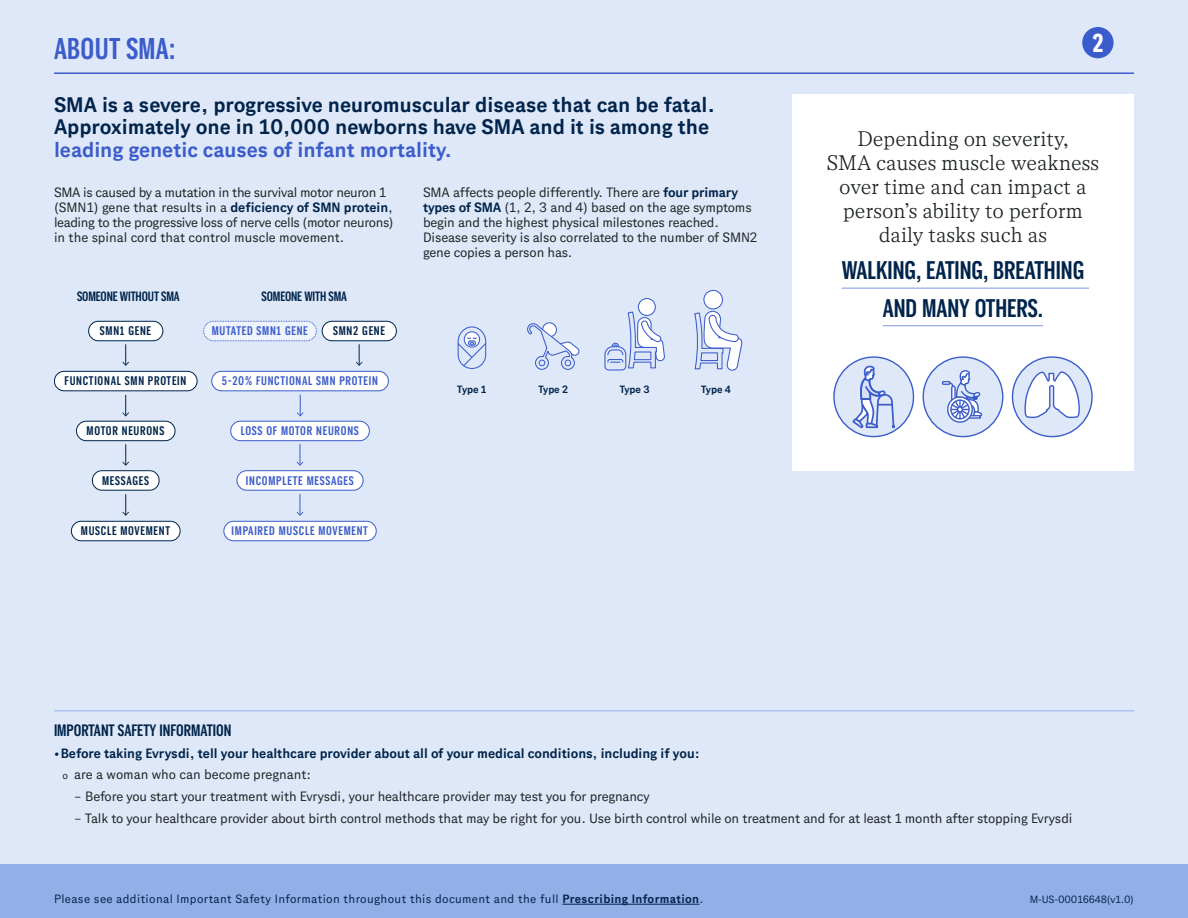
<style>
.page{position:relative;width:1188px;height:918px;background:#fff}
.page>*{position:absolute;margin:0;border:0;box-sizing:border-box;transform-origin:0 0}
.t1{font:700 30px "Gene Condensed";letter-spacing:.01em;color:#3b5ccb}
.t2{font:800 25.95px "Gene Condensed";color:#fff}
.t3{font:700 25.5px/37.5px "Gene Condensed";color:#00244b;text-align:center}
.t4{font:700 21px/22.5px "Gene Sans";color:#00244b}
.t5{font:300 21px/24px "Gene Serif";color:#1e2325;text-align:center}
.t6{font:700 21px "Gene Sans";color:#3b5ccb}
.t7{font:700 16.5px "Gene Condensed";color:#00244b}
.t8{font:13.5px/15px "Gene Sans";letter-spacing:-.01em;color:#1e2325}
.t9{font:700 13.5px/21.8px "Gene Sans";color:#00244b}
.t10{font:700 13.5px "Gene Condensed";letter-spacing:-.01em;color:#00244b}
.t11{font:700 12.45px "Gene Condensed";letter-spacing:.06em;color:#3b5ccb}
.t12{font:700 12.45px "Gene Condensed";letter-spacing:.06em;color:#00244b}
.t13{font:12px "Gene Sans";letter-spacing:.03em;color:#00244b}
.t14{font:700 10.5px "Gene Sans";letter-spacing:-.01em;color:#00244b}
.t15{font:10.5px "Gene Sans";letter-spacing:-.01em;color:#00244b}
.s1{font-weight:700;color:#00244b}
.s2{font-weight:400}
.s3{font-weight:400;font-size:10.5px;color:#1e2325}
.s4{font-weight:400;color:#1e2325}
.s5{font-weight:700}
</style>
<div class="page">
<div style="left:0;top:0;width:1188px;height:864px;background:#dfe8f8"></div>
<div style="left:0;top:864px;width:1188px;height:54px;background:#94afe7"></div>
<div style="left:1082px;top:27px;width:32px;height:31px;background:#3b5ccb;border-radius:50%"></div>
<hr style="left:563px;top:904px;width:137px;height:1px;background:#00244b">
<hr style="left:54px;top:72px;width:1080px;height:2px;background:#3b5ccb">
<hr style="left:54px;top:710px;width:1080px;height:1px;background:#94afe7">
<div style="left:792px;top:94px;width:342px;height:377px;background:#fff"></div>
<hr style="left:842px;top:288px;width:247px;height:1px;background:#94afe7">
<hr style="left:883px;top:325px;width:160px;height:1px;background:#94afe7">
<div style="left:834px;top:357px;width:79px;height:80px;background:#dfe8f8;border-radius:50%"></div>
<svg style="left:851px;top:356px;width:44px;height:81px"></svg>
<div style="left:923px;top:357px;width:80px;height:80px;background:#dfe8f8;border-radius:50%"></div>
<div style="left:923px;top:356px;width:80px;height:81px;border:1px solid #3b5ccb;border-radius:50%"></div>
<svg style="left:948px;top:397px;width:24px;height:25px"></svg>
<div style="left:947px;top:396px;width:26px;height:27px;border:1px solid #3b5ccb;border-radius:50%"></div>
<svg style="left:942px;top:370px;width:41px;height:49px"></svg>
<div style="left:1013px;top:357px;width:79px;height:80px;background:#dfe8f8;border-radius:50%"></div>
<div style="left:1012px;top:356px;width:81px;height:81px;border:1px solid #3b5ccb;border-radius:50%"></div>
<svg style="left:1023px;top:369px;width:58px;height:50px"></svg>
<div style="left:542px;top:322px;width:15px;height:15px;border:1px solid #3b5ccb;border-radius:50%"></div>
<svg style="left:527px;top:323px;width:53px;height:47px"></svg>
<div style="left:638px;top:299px;width:17px;height:16px;background:#fff;border-radius:50%"></div>
<div style="left:638px;top:298px;width:18px;height:18px;border:1px solid #3b5ccb;border-radius:50%"></div>
<svg style="left:604px;top:311px;width:61px;height:59px"></svg>
<svg style="left:694px;top:289px;width:49px;height:82px"></svg>
<svg style="left:457px;top:326px;width:30px;height:43px"></svg>
<div style="left:54px;top:371px;width:143px;height:20px;background:#fff;border-radius:10px"></div>
<div style="left:54px;top:371px;width:144px;height:20px;border:1px solid #00244b;border-radius:10px"></div>
<div style="left:89px;top:321px;width:74px;height:20px;background:#fff;border-radius:10px"></div>
<div style="left:88px;top:321px;width:75px;height:20px;border:1px solid #00244b;border-radius:10px"></div>
<svg style="left:122px;top:344px;width:7px;height:22px"></svg>
<svg style="left:122px;top:395px;width:7px;height:22px"></svg>
<div style="left:76px;top:421px;width:99px;height:20px;background:#fff;border-radius:10px"></div>
<div style="left:76px;top:421px;width:99px;height:20px;border:1px solid #00244b;border-radius:10px"></div>
<svg style="left:122px;top:444px;width:7px;height:22px"></svg>
<div style="left:71px;top:521px;width:109px;height:20px;background:#fff;border-radius:10px"></div>
<div style="left:71px;top:521px;width:110px;height:20px;border:1px solid #00244b;border-radius:10px"></div>
<svg style="left:122px;top:494px;width:7px;height:22px"></svg>
<div style="left:92px;top:471px;width:67px;height:19px;background:#fff;border-radius:9px"></div>
<div style="left:92px;top:470px;width:68px;height:21px;border:1px solid #00244b;border-radius:9px"></div>
<div style="left:322px;top:321px;width:74px;height:20px;background:#fff;border-radius:10px"></div>
<div style="left:322px;top:321px;width:75px;height:20px;border:1px solid #00244b;border-radius:10px"></div>
<div style="left:204px;top:321px;width:112px;height:20px;background:#eff3fb;border-radius:10px"></div>
<div style="left:203px;top:321px;width:114px;height:20px;border:1px dashed #3b5ccb;border-radius:10px"></div>
<svg style="left:356px;top:344px;width:7px;height:22px"></svg>
<div style="left:212px;top:371px;width:176px;height:20px;background:#fff;border-radius:10px"></div>
<div style="left:211px;top:371px;width:178px;height:20px;border:1px solid #3b5ccb;border-radius:10px"></div>
<svg style="left:297px;top:395px;width:7px;height:22px"></svg>
<div style="left:231px;top:421px;width:138px;height:20px;background:#fff;border-radius:10px"></div>
<div style="left:230px;top:421px;width:140px;height:20px;border:1px solid #3b5ccb;border-radius:10px"></div>
<svg style="left:297px;top:444px;width:6px;height:22px"></svg>
<div style="left:224px;top:521px;width:152px;height:20px;background:#fff;border-radius:10px"></div>
<div style="left:223px;top:521px;width:154px;height:20px;border:1px solid #3b5ccb;border-radius:10px"></div>
<svg style="left:297px;top:494px;width:6px;height:22px"></svg>
<div style="left:237px;top:471px;width:126px;height:19px;background:#fff;border-radius:10px"></div>
<div style="left:237px;top:470px;width:127px;height:21px;border:1px solid #3b5ccb;border-radius:10px"></div>
<h1 class="t1" style="left:54px;top:31px;width:123px">ABOUT SMA:</h1>
<h2 class="t2" style="left:1093px;top:28px;width:13px">2</h2>
<h3 class="t4" style="left:54px;top:93px;width:663px">SMA is a severe, progressive neuromuscular disease that can be fatal.<br>Approximately one in 10,000 newborns have SMA and it is among the</h3>
<h3 class="t6" style="left:54px;top:137px;width:400px">leading genetic causes of infant mortality.</h3>
<h3 class="t5" style="left:827px;top:126px;width:274px">Depending on severity,<br>SMA causes muscle weakness over time and can impact a person’s ability to perform daily tasks such as</h3>
<h3 class="t3" style="left:842px;top:251px;width:244px">WALKING, EATING, BREATHING<br>AND MANY OTHERS.</h3>
<p class="t8" style="left:423px;top:185px;width:336px">SMA affects people differently. There are <span class="s1">four primary types of SMA</span> (1, 2, 3 and 4) based on the age symptoms begin and the highest physical milestones reached.<br>Disease severity is also correlated to the number of SMN2 gene copies a person has.</p>
<p class="t8" style="left:54px;top:185px;width:341px">SMA is caused by a mutation in the survival motor neuron 1 (SMN1) gene that results in a <span class="s1">deficiency of SMN protein</span>, leading to the progressive loss of nerve cells (motor neurons) in the spinal cord that control muscle movement.</p>
<p class="t10" style="left:77px;top:288px;width:104px">SOMEONE WITHOUT SMA</p>
<p class="t10" style="left:262px;top:288px;width:87px">SOMEONE WITH SMA</p>
<p class="t11" style="left:212px;top:324px;width:98px">MUTATED SMN1 GENE</p>
<p class="t12" style="left:333px;top:324px;width:53px">SMN2 GENE</p>
<p class="t12" style="left:100px;top:324px;width:53px">SMN1 GENE</p>
<p class="t12" style="left:65px;top:374px;width:123px">FUNCTIONAL SMN PROTEIN</p>
<p class="t11" style="left:222px;top:374px;width:158px">5-20% FUNCTIONAL SMN PROTEIN</p>
<p class="t14" style="left:457px;top:383px;width:31px">Type 1</p>
<p class="t14" style="left:538px;top:383px;width:31px">Type 2</p>
<p class="t14" style="left:620px;top:383px;width:31px">Type 3</p>
<p class="t14" style="left:701px;top:383px;width:31px">Type 4</p>
<p class="t12" style="left:87px;top:424px;width:79px">MOTOR NEURONS</p>
<p class="t11" style="left:241px;top:424px;width:120px">LOSS OF MOTOR NEURONS</p>
<p class="t12" style="left:102px;top:473px;width:48px">MESSAGES</p>
<p class="t11" style="left:246px;top:473px;width:109px">INCOMPLETE MESSAGES</p>
<p class="t12" style="left:81px;top:524px;width:91px">MUSCLE MOVEMENT</p>
<p class="t11" style="left:232px;top:524px;width:138px">IMPAIRED MUSCLE MOVEMENT</p>
<p class="t7" style="left:54px;top:720px;width:179px">IMPORTANT SAFETY INFORMATION</p>
<p class="t9" style="left:62px;top:742px;width:639px;text-indent:-8px"><span class="s2">•</span>Before taking Evrysdi, tell your healthcare provider about all of your medical conditions, including if you: <span class="s3">o</span> <span class="s4">are a woman who can become pregnant:</span></p>
<p class="t8" style="left:75px;top:789px;width:577px">– Before you start your treatment with Evrysdi, your healthcare provider may test you for pregnancy</p>
<p class="t8" style="left:75px;top:810px;width:999px">– Talk to your healthcare provider about birth control methods that may be right for you. Use birth control while on treatment and for at least 1 month after stopping Evrysdi</p>
<p class="t13" style="left:54px;top:892px;width:651px">Please see additional Important Safety Information throughout this document and the full <span class="s5">Prescribing Information</span>.</p>
<p class="t15" style="left:1030px;top:893px;width:106px">M-US-00016648(v1.0)</p>
</div>
